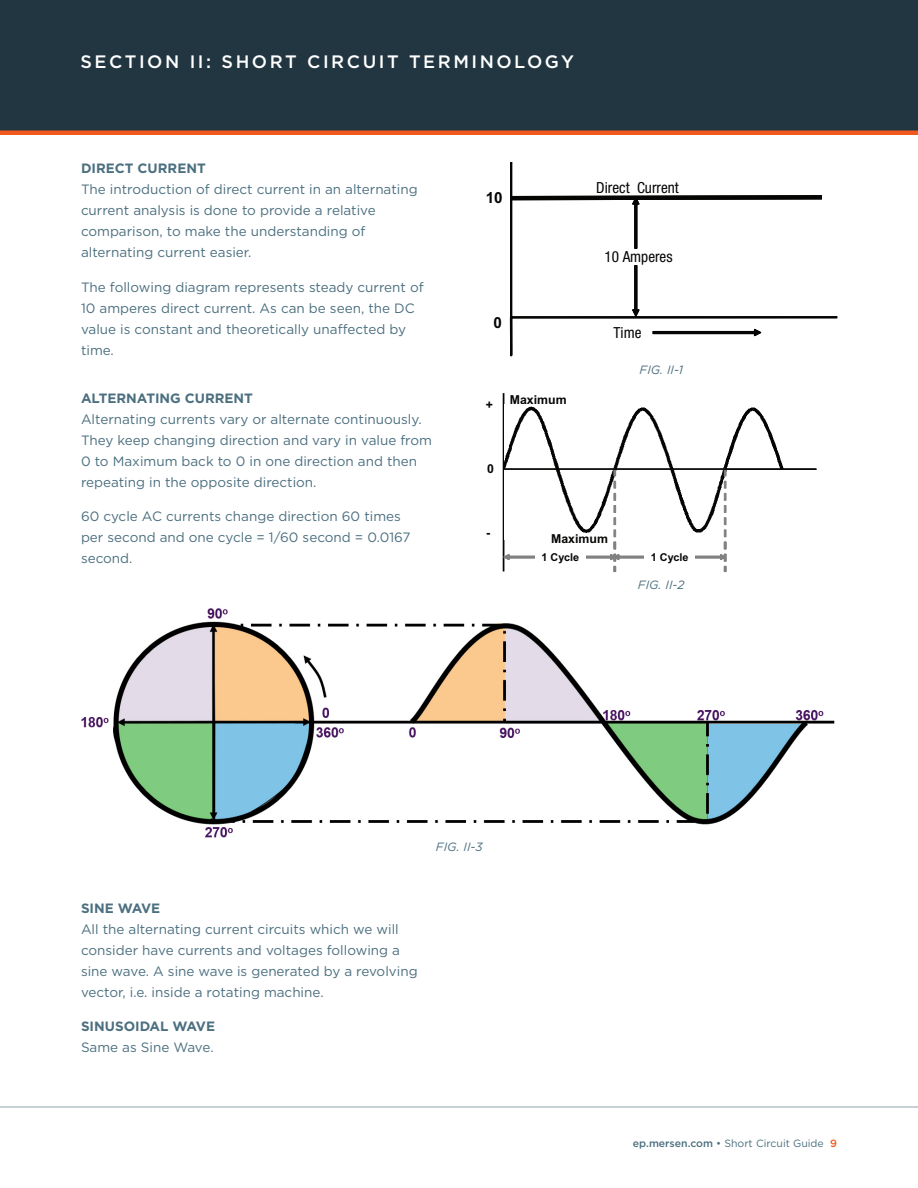
<style>
.page{position:relative;width:918px;height:1188px;background:#fff}
.page>*{position:absolute;margin:0;border:0;box-sizing:border-box;transform-origin:0 0}
.Page_Header{font:500 18px "Gotham";letter-spacing:.14em;color:#fff}
.t1{font:condensed 15.3px "Helvetica Neue LT Std";color:#050504}
.t2{font:700 15.3px "Arial";color:#050504}
.NEW_Text{font:13.5px/21px "Gotham";color:#4b6f7f}
.NEW_Definition{font:700 13.5px "Gotham";color:#4b6f7f}
.t3{font:700 12.3px "Arial";color:#050504}
.NEW_Caption{font:italic 12px "Gotham";color:#4b6f7f}
.t4{font:700 10.8px "Arial";color:#050504}
.t5{font:10.5px "Gotham";color:#4b6f7f}
.s1{font-weight:500}
.s2{font-weight:500;color:#f15921}
</style>
<div class="page">
<div style="left:0;top:0;width:918px;height:135px;background:#223641"></div>
<div style="left:0;top:130px;width:918px;height:5px;background:#f15921"></div>
<hr style="left:0;top:1107px;width:918px;height:1px;background:#8ba2aa">
<svg style="left:509px;top:162px;width:328px;height:194px"></svg>
<svg style="left:509px;top:193px;width:317px;height:55px"></svg>
<svg style="left:632px;top:265px;width:7px;height:52px"></svg>
<svg style="left:653px;top:329px;width:108px;height:7px"></svg>
<hr style="left:503px;top:393px;width:1px;height:179px;background:#050504">
<img style="left:504px;top:406px;width:223px;height:131px">
<img style="left:724px;top:406px;width:60px;height:62px">
<svg style="left:504px;top:470px;width:222px;height:102px"></svg>
<div style="left:535px;top:548px;width:51px;height:18px;background:#fff"></div>
<div style="left:644px;top:548px;width:51px;height:18px;background:#fff"></div>
<hr style="left:504px;top:468px;width:312px;height:2px;background:#050504">
<img style="left:81px;top:608px;width:754px;height:230px">
<p class="Page_Header" style="left:80px;top:50px;width:495px">SECTION II: SHORT CIRCUIT TERMINOLOGY</p>
<p class="NEW_Definition" style="left:81px;top:159px;width:126px">DIRECT CURRENT</p>
<p class="NEW_Text" style="left:81px;top:179px;width:338px">The introduction of direct current in an alternating current analysis is done to provide a relative comparison, to make the understanding of alternating current easier.</p>
<p class="NEW_Text" style="left:81px;top:276px;width:344px">The following diagram represents steady current of 10 amperes direct current. As can be seen, the DC value is constant and theoretically unaffected by time.</p>
<p class="NEW_Definition" style="left:81px;top:389px;width:174px">ALTERNATING CURRENT</p>
<p class="NEW_Text" style="left:81px;top:408px;width:353px">Alternating currents vary or alternate continuously.<br>They keep changing direction and vary in value from 0 to Maximum back to 0 in one direction and then repeating in the opposite direction.</p>
<p class="NEW_Text" style="left:81px;top:506px;width:331px">60 cycle AC currents change direction 60 times per second and one cycle = 1/60 second = 0.0167 second.</p>
<p class="t2" style="left:486px;top:188px;width:18px">10</p>
<p class="t2" style="left:494px;top:312px;width:10px">0</p>
<p class="t3" style="left:486px;top:397px;width:9px">+</p>
<p class="t3" style="left:510px;top:392px;width:58px">Maximum</p>
<p class="t3" style="left:487px;top:461px;width:8px">0</p>
<p class="t1" style="left:596px;top:179px;width:84px">Direct Current</p>
<p class="t1" style="left:604px;top:247px;width:70px">10 Amperes</p>
<p class="t1" style="left:614px;top:324px;width:29px">Time</p>
<p class="NEW_Caption" style="left:639px;top:362px;width:45px">FIG. II-1</p>
<p class="t3" style="left:486px;top:525px;width:6px">-</p>
<p class="t3" style="left:551px;top:531px;width:58px">Maximum</p>
<p class="t4" style="left:542px;top:550px;width:39px">1 Cycle</p>
<p class="t4" style="left:651px;top:550px;width:39px">1 Cycle</p>
<p class="NEW_Caption" style="left:638px;top:577px;width:48px">FIG. II-2</p>
<p class="NEW_Caption" style="left:436px;top:839px;width:48px">FIG. II-3</p>
<p class="NEW_Definition" style="left:81px;top:899px;width:81px">SINE WAVE</p>
<p class="NEW_Text" style="left:81px;top:918px;width:338px">All the alternating current circuits which we will consider have currents and voltages following a sine wave. A sine wave is generated by a revolving vector, i.e. inside a rotating machine.</p>
<p class="NEW_Definition" style="left:81px;top:1017px;width:136px">SINUSOIDAL WAVE</p>
<p class="NEW_Text" style="left:81px;top:1037px;width:134px">Same as Sine Wave.</p>
<p class="t5" style="left:633px;top:1137px;width:206px"><span class="s1">ep.mersen.com</span> • Short Circuit Guide <span class="s2">9</span></p>
</div>
